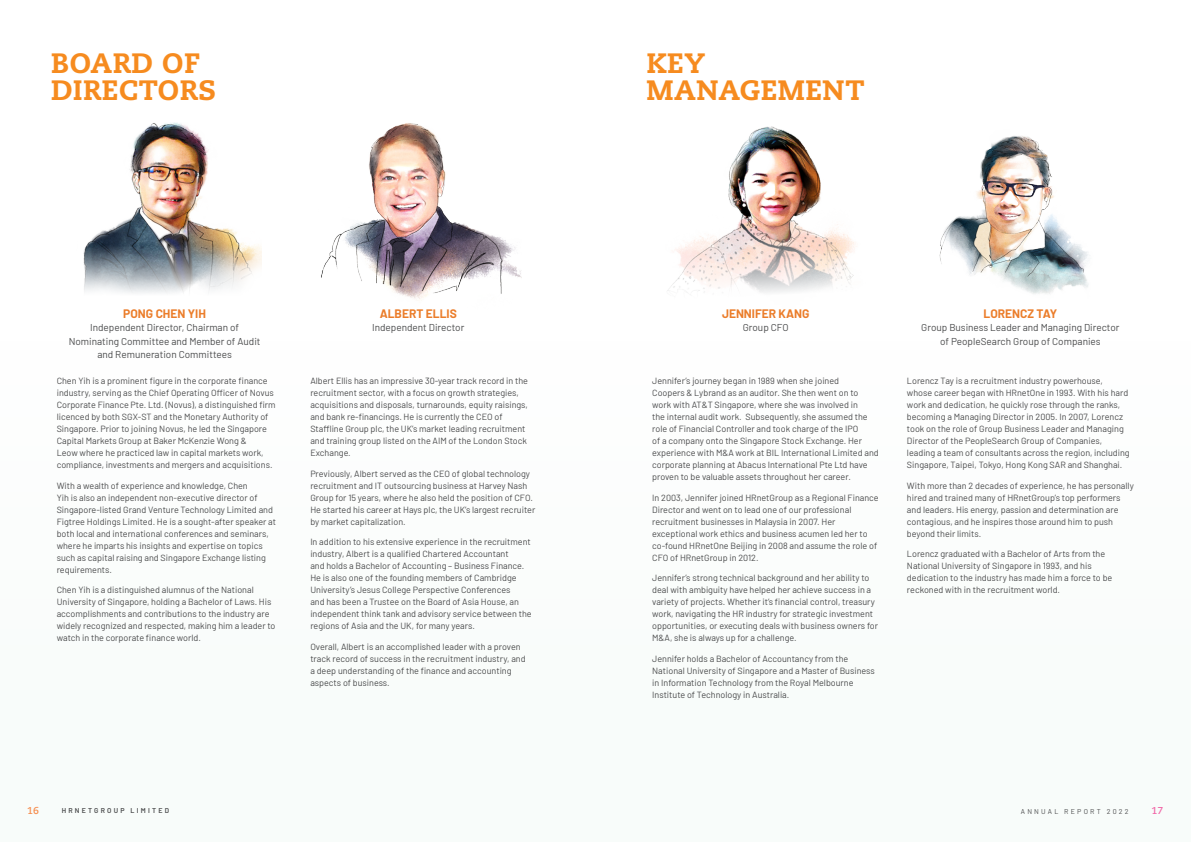
<style>
.page{position:relative;width:1191px;height:842px;background:#fff}
.page>*{position:absolute;margin:0;border:0;box-sizing:border-box;transform-origin:0 0}
.t1{font:800 28px/26.9px "Caecilia LT Std";letter-spacing:.02em;color:#f68b1f}
.t2{font:700 12px "Barlow";color:#eb7d2a}
.t3{font:10px/13.4px "Barlow";color:#4b4c4d;text-align:center}
.t4{font:700 10px "Caecilia LT Std";color:#f68d4e}
.t5{font:700 10px "Caecilia LT Std";color:#f168a8}
.t6{font:9px/12px "Barlow";color:#4b4c4d}
.t7{font:600 7px "Barlow";letter-spacing:.32em;color:#4b4c4d}
.t8{font:7px "Barlow";letter-spacing:.32em;color:#4b4c4d}
</style>
<div class="page">
<img style="left:939px;top:136px;width:149px;height:158px">
<img style="left:83px;top:123px;width:178px;height:170px">
<img style="left:321px;top:123px;width:201px;height:176px">
<img style="left:667px;top:126px;width:188px;height:167px">
<p class="t1" style="left:51px;top:49px;width:167px">BOARD OF<br>DIRECTORS</p>
<p class="t2" style="left:123px;top:304px;width:84px">PONG CHEN YIH</p>
<p class="t3" style="left:69px;top:320px;width:193px">Independent Director, Chairman of<br>Nominating Committee and Member of Audit and Remuneration Committees</p>
<p class="t6" style="left:57px;top:374px;width:220px">Chen Yih is a prominent figure in the corporate finance industry, serving as the Chief Operating Officer of Novus Corporate Finance Pte. Ltd. (Novus), a distinguished firm licenced by both SGX-ST and the Monetary Authority of Singapore. Prior to joining Novus, he led the Singapore Capital Markets Group at Baker McKenzie Wong &amp;<br>Leow where he practiced law in capital markets work, compliance, investments and mergers and acquisitions.</p>
<p class="t6" style="left:57px;top:479px;width:221px">With a wealth of experience and knowledge, Chen<br>Yih is also an independent non-executive director of Singapore-listed Grand Venture Technology Limited and Figtree Holdings Limited. He is a sought-after speaker at both local and international conferences and seminars, where he imparts his insights and expertise on topics such as capital raising and Singapore Exchange listing requirements.</p>
<p class="t6" style="left:57px;top:583px;width:220px">Chen Yih is a distinguished alumnus of the National University of Singapore, holding a Bachelor of Laws. His accomplishments and contributions to the industry are widely recognized and respected, making him a leader to watch in the corporate finance world.</p>
<p class="t2" style="left:380px;top:304px;width:79px">ALBERT ELLIS</p>
<p class="t3" style="left:372px;top:320px;width:94px">Independent Director</p>
<p class="t6" style="left:310px;top:374px;width:219px">Albert Ellis has an impressive 30-year track record in the recruitment sector, with a focus on growth strategies, acquisitions and disposals, turnarounds, equity raisings, and bank re-financings. He is currently the CEO of Staffline Group plc, the UK’s market leading recruitment and training group listed on the AIM of the London Stock Exchange.</p>
<p class="t6" style="left:310px;top:467px;width:226px">Previously, Albert served as the CEO of global technology recruitment and IT outsourcing business at Harvey Nash Group for 15 years, where he also held the position of CFO.<br>He started his career at Hays plc, the UK’s largest recruiter by market capitalization.</p>
<p class="t6" style="left:310px;top:535px;width:223px">In addition to his extensive experience in the recruitment industry, Albert is a qualified Chartered Accountant<br>and holds a Bachelor of Accounting – Business Finance.<br>He is also one of the founding members of Cambridge University’s Jesus College Perspective Conferences<br>and has been a Trustee on the Board of Asia House, an independent think tank and advisory service between the regions of Asia and the UK, for many years.</p>
<p class="t6" style="left:310px;top:640px;width:217px">Overall, Albert is an accomplished leader with a proven track record of success in the recruitment industry, and a deep understanding of the finance and accounting aspects of business.</p>
<p class="t1" style="left:646px;top:49px;width:219px">KEY<br>MANAGEMENT</p>
<p class="t2" style="left:722px;top:304px;width:89px">JENNIFER KANG</p>
<p class="t3" style="left:743px;top:320px;width:47px">Group CFO</p>
<p class="t6" style="left:652px;top:374px;width:228px">Jennifer’s journey began in 1989 when she joined<br>Coopers &amp; Lybrand as an auditor. She then went on to work with AT&amp;T Singapore, where she was involved in<br>the internal audit work. Subsequently, she assumed the role of Financial Controller and took charge of the IPO<br>of a company onto the Singapore Stock Exchange. Her experience with M&amp;A work at BIL International Limited and corporate planning at Abacus International Pte Ltd have proven to be valuable assets throughout her career.</p>
<p class="t6" style="left:652px;top:491px;width:228px">In 2003, Jennifer joined HRnetGroup as a Regional Finance Director and went on to lead one of our professional recruitment businesses in Malaysia in 2007. Her exceptional work ethics and business acumen led her to co-found HRnetOne Beijing in 2008 and assume the role of CFO of HRnetGroup in 2012.</p>
<p class="t6" style="left:652px;top:571px;width:227px">Jennifer’s strong technical background and her ability to deal with ambiguity have helped her achieve success in a variety of projects. Whether it’s financial control, treasury work, navigating the HR industry for strategic investment opportunities, or executing deals with business owners for M&amp;A, she is always up for a challenge.</p>
<p class="t6" style="left:652px;top:652px;width:224px">Jennifer holds a Bachelor of Accountancy from the National University of Singapore and a Master of Business in Information Technology from the Royal Melbourne Institute of Technology in Australia.</p>
<p class="t2" style="left:983px;top:304px;width:75px">LORENCZ TAY</p>
<p class="t3" style="left:921px;top:320px;width:200px">Group Business Leader and Managing Director of PeopleSearch Group of Companies</p>
<p class="t6" style="left:907px;top:374px;width:224px">Lorencz Tay is a recruitment industry powerhouse, whose career began with HRnetOne in 1993. With his hard work and dedication, he quickly rose through the ranks, becoming a Managing Director in 2005. In 2007, Lorencz took on the role of Group Business Leader and Managing Director of the PeopleSearch Group of Companies, leading a team of consultants across the region, including Singapore, Taipei, Tokyo, Hong Kong SAR and Shanghai.</p>
<p class="t6" style="left:907px;top:479px;width:228px">With more than 2 decades of experience, he has personally hired and trained many of HRnetGroup’s top performers and leaders. His energy, passion and determination are contagious, and he inspires those around him to push beyond their limits.</p>
<p class="t6" style="left:907px;top:547px;width:207px">Lorencz graduated with a Bachelor of Arts from the National University of Singapore in 1993, and his dedication to the industry has made him a force to be reckoned with in the recruitment world.</p>
<p class="t4" style="left:27px;top:805px;width:13px">16</p>
<p class="t7" style="left:62px;top:805px;width:109px">HRNETGROUP LIMITED</p>
<p class="t8" style="left:1021px;top:806px;width:109px">ANNUAL REPORT 2022</p>
<p class="t5" style="left:1151px;top:805px;width:13px">17</p>
</div>
